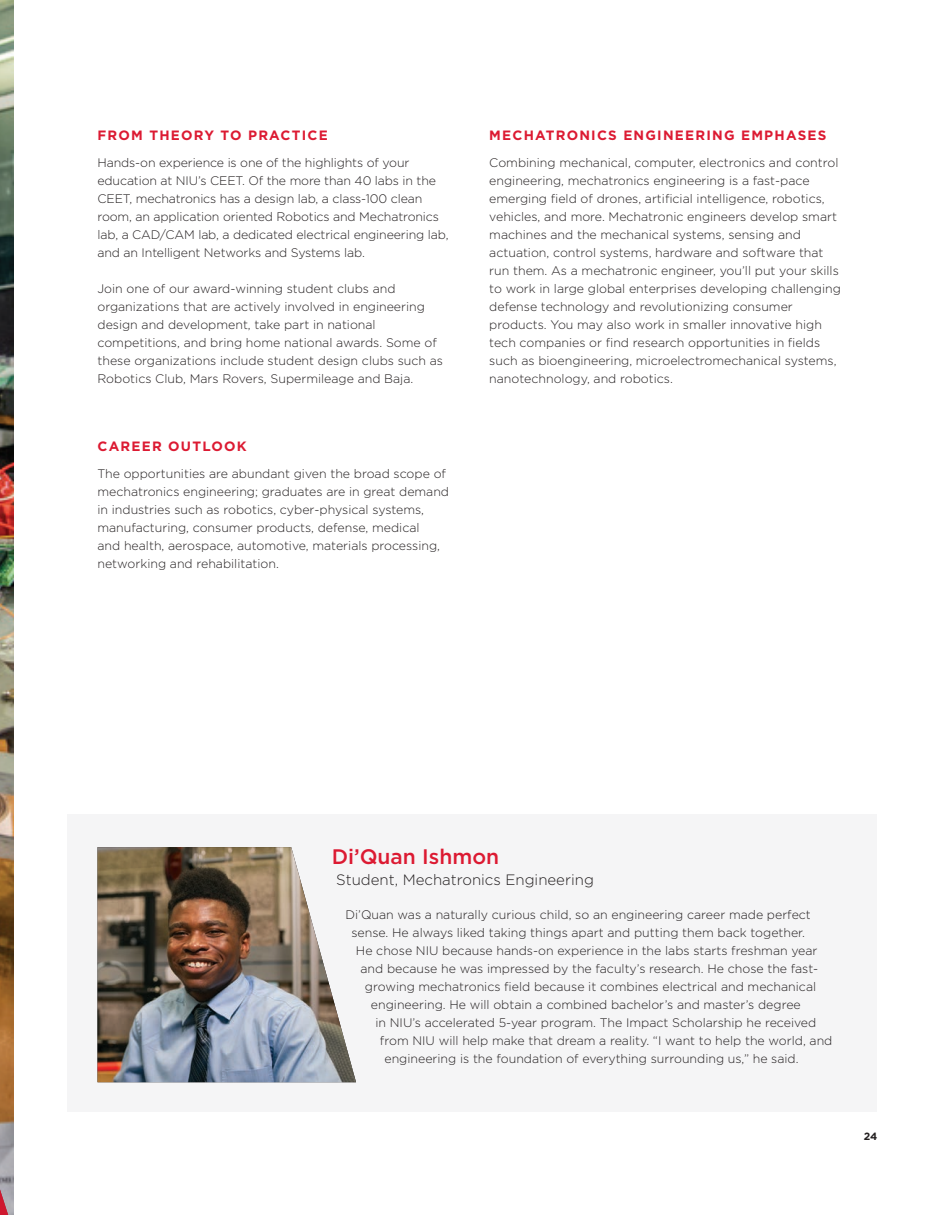
<style>
.page{position:relative;width:945px;height:1215px;background:#fff}
.page>*{position:absolute;margin:0;border:0;box-sizing:border-box;transform-origin:0 0}
.t1{font:500 21px "Gotham";color:#dc1a32}
.t2{font:300 15px "Gotham";color:#231f20}
.t3{font:700 13.5px "Gotham";letter-spacing:.09em;color:#dc1a32}
.t4{font:300 12.3px/18px "Gotham";color:#231f20}
.t5{font:700 10.5px "Gotham";color:#231f20}
</style>
<div class="page">
<img style="left:0;top:0;width:14px;height:1215px">
<svg style="left:0;top:816px;width:13px;height:399px;background:#99714e"></svg>
<div style="left:68px;top:814px;width:810px;height:297px;background:#f5f5f6"></div>
<img style="left:98px;top:847px;width:258px;height:235px">
<p class="t3" style="left:98px;top:126px;width:232px">FROM THEORY TO PRACTICE</p>
<p class="t4" style="left:98px;top:153px;width:353px">Hands-on experience is one of the highlights of your education at NIU’s CEET. Of the more than 40 labs in the CEET, mechatronics has a design lab, a class-100 clean room, an application oriented Robotics and Mechatronics lab, a CAD/CAM lab, a dedicated electrical engineering lab, and an Intelligent Networks and Systems lab.</p>
<p class="t4" style="left:98px;top:279px;width:347px">Join one of our award-winning student clubs and organizations that are actively involved in engineering design and development, take part in national competitions, and bring home national awards. Some of these organizations include student design clubs such as Robotics Club, Mars Rovers, Supermileage and Baja.</p>
<p class="t3" style="left:98px;top:437px;width:151px">CAREER OUTLOOK</p>
<p class="t4" style="left:98px;top:464px;width:353px">The opportunities are abundant given the broad scope of mechatronics engineering; graduates are in great demand in industries such as robotics, cyber-physical systems, manufacturing, consumer products, defense, medical<br>and health, aerospace, automotive, materials processing, networking and rehabilitation.</p>
<p class="t3" style="left:489px;top:126px;width:339px">MECHATRONICS ENGINEERING EMPHASES</p>
<p class="t4" style="left:489px;top:153px;width:353px">Combining mechanical, computer, electronics and control engineering, mechatronics engineering is a fast-pace emerging field of drones, artificial intelligence, robotics, vehicles, and more. Mechatronic engineers develop smart machines and the mechanical systems, sensing and actuation, control systems, hardware and software that run them. As a mechatronic engineer, you’ll put your skills to work in large global enterprises developing challenging defense technology and revolutionizing consumer products. You may also work in smaller innovative high tech companies or find research opportunities in fields such as bioengineering, microelectromechanical systems, nanotechnology, and robotics.</p>
<h1 class="t1" style="left:332px;top:843px;width:169px">Di’Quan Ishmon</h1>
<p class="t2" style="left:336px;top:870px;width:259px">Student, Mechatronics Engineering</p>
<p class="t4" style="left:345px;top:905px;width:467px">Di’Quan was a naturally curious child, so an engineering career made perfect</p>
<p class="t4" style="left:351px;top:923px;width:455px">sense. He always liked taking things apart and putting them back together.</p>
<p class="t4" style="left:356px;top:941px;width:463px">He chose NIU because hands-on experience in the labs starts freshman year</p>
<p class="t4" style="left:360px;top:959px;width:459px">and because he was impressed by the faculty’s research. He chose the fast-</p>
<p class="t4" style="left:365px;top:977px;width:453px">growing mechatronics field because it combines electrical and mechanical</p>
<p class="t4" style="left:371px;top:995px;width:431px">engineering. He will obtain a combined bachelor’s and master’s degree</p>
<p class="t4" style="left:375px;top:1013px;width:442px">in NIU’s accelerated 5-year program. The Impact Scholarship he received</p>
<p class="t4" style="left:380px;top:1031px;width:454px">from NIU will help make that dream a reality. “I want to help the world, and</p>
<p class="t4" style="left:384px;top:1049px;width:416px">engineering is the foundation of everything surrounding us,” he said.</p>
<p class="t5" style="left:864px;top:1129px;width:15px">24</p>
</div>
